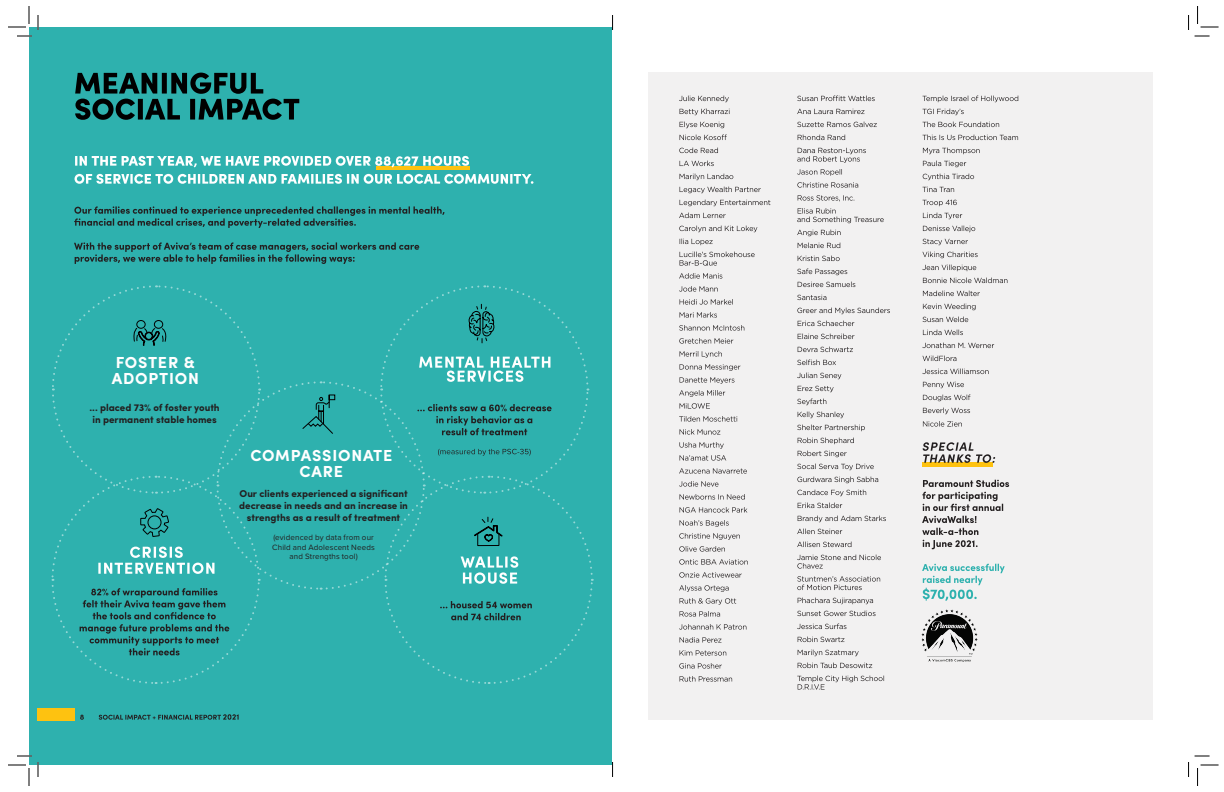
<style>
.page{position:relative;width:1224px;height:792px;background:#fff}
.page>*{position:absolute;margin:0;border:0;box-sizing:border-box;transform-origin:0 0}
.t1{font:700 16px/16px "Sofia Pro";letter-spacing:.05em;color:#fff}
.t2{font:700 10px/12px "Sofia Pro";letter-spacing:-.005em;color:#231f20;text-align:center}
.t3{font:8px/9.6px "Proxima Nova";letter-spacing:.015em;color:#231f20;text-align:center}
</style>
<div class="page">
<div style="left:29px;top:27px;width:583px;height:738px;background:#2eb1ae"></div>
<svg style="left:75px;top:73px;width:224px;height:47px"></svg>
<svg style="left:51px;top:285px;width:543px;height:399px"></svg>
<svg style="left:80px;top:715px;width:4px;height:5px"></svg>
<div style="left:37px;top:708px;width:38px;height:13px;background:#fec210"></div>
<svg style="left:99px;top:714px;width:140px;height:6px"></svg>
<hr style="left:376px;top:166px;width:93px;height:4px;background:#fec210">
<svg style="left:74px;top:242px;width:345px;height:22px"></svg>
<svg style="left:74px;top:206px;width:370px;height:22px"></svg>
<svg style="left:75px;top:174px;width:458px;height:10px"></svg>
<svg style="left:75px;top:156px;width:394px;height:11px"></svg>
<svg style="left:8px;top:6px;width:31px;height:31px"></svg>
<svg style="left:8px;top:755px;width:31px;height:31px"></svg>
<div style="left:649px;top:72px;width:504px;height:648px;background:#f2f1f1"></div>
<svg style="left:680px;top:676px;width:52px;height:6px"></svg>
<svg style="left:679px;top:663px;width:43px;height:6px"></svg>
<svg style="left:680px;top:650px;width:46px;height:6px"></svg>
<svg style="left:680px;top:637px;width:42px;height:6px"></svg>
<svg style="left:679px;top:624px;width:67px;height:6px"></svg>
<svg style="left:680px;top:611px;width:40px;height:6px"></svg>
<svg style="left:680px;top:598px;width:56px;height:7px"></svg>
<svg style="left:679px;top:585px;width:50px;height:7px"></svg>
<svg style="left:679px;top:572px;width:63px;height:6px"></svg>
<svg style="left:679px;top:559px;width:69px;height:6px"></svg>
<svg style="left:679px;top:546px;width:46px;height:6px"></svg>
<svg style="left:679px;top:533px;width:61px;height:7px"></svg>
<svg style="left:680px;top:520px;width:49px;height:7px"></svg>
<svg style="left:680px;top:507px;width:67px;height:6px"></svg>
<svg style="left:680px;top:494px;width:65px;height:6px"></svg>
<svg style="left:679px;top:481px;width:40px;height:6px"></svg>
<svg style="left:679px;top:468px;width:68px;height:6px"></svg>
<svg style="left:680px;top:455px;width:46px;height:6px"></svg>
<svg style="left:679px;top:442px;width:45px;height:7px"></svg>
<svg style="left:680px;top:429px;width:40px;height:6px"></svg>
<svg style="left:679px;top:416px;width:58px;height:6px"></svg>
<svg style="left:680px;top:403px;width:30px;height:6px"></svg>
<svg style="left:679px;top:390px;width:46px;height:7px"></svg>
<svg style="left:680px;top:377px;width:55px;height:7px"></svg>
<svg style="left:680px;top:364px;width:60px;height:7px"></svg>
<svg style="left:680px;top:351px;width:42px;height:7px"></svg>
<svg style="left:679px;top:338px;width:54px;height:6px"></svg>
<svg style="left:679px;top:325px;width:65px;height:6px"></svg>
<svg style="left:680px;top:312px;width:37px;height:6px"></svg>
<svg style="left:680px;top:299px;width:53px;height:6px"></svg>
<svg style="left:679px;top:286px;width:39px;height:6px"></svg>
<svg style="left:679px;top:273px;width:43px;height:6px"></svg>
<svg style="left:680px;top:252px;width:75px;height:14px"></svg>
<svg style="left:680px;top:239px;width:33px;height:6px"></svg>
<svg style="left:679px;top:226px;width:78px;height:6px"></svg>
<svg style="left:679px;top:213px;width:47px;height:5px"></svg>
<svg style="left:680px;top:200px;width:90px;height:6px"></svg>
<svg style="left:680px;top:187px;width:81px;height:6px"></svg>
<svg style="left:680px;top:174px;width:53px;height:6px"></svg>
<svg style="left:680px;top:161px;width:34px;height:5px"></svg>
<svg style="left:679px;top:148px;width:39px;height:5px"></svg>
<svg style="left:680px;top:135px;width:47px;height:5px"></svg>
<svg style="left:680px;top:122px;width:44px;height:6px"></svg>
<svg style="left:680px;top:109px;width:50px;height:6px"></svg>
<svg style="left:679px;top:96px;width:50px;height:6px"></svg>
<svg style="left:797px;top:676px;width:87px;height:14px"></svg>
<svg style="left:798px;top:663px;width:74px;height:5px"></svg>
<svg style="left:798px;top:650px;width:61px;height:6px"></svg>
<svg style="left:798px;top:637px;width:46px;height:5px"></svg>
<svg style="left:797px;top:624px;width:50px;height:5px"></svg>
<svg style="left:797px;top:611px;width:79px;height:5px"></svg>
<svg style="left:798px;top:598px;width:75px;height:6px"></svg>
<svg style="left:797px;top:576px;width:83px;height:14px"></svg>
<svg style="left:797px;top:555px;width:84px;height:14px"></svg>
<svg style="left:797px;top:542px;width:54px;height:5px"></svg>
<svg style="left:797px;top:529px;width:45px;height:5px"></svg>
<svg style="left:798px;top:516px;width:88px;height:6px"></svg>
<svg style="left:798px;top:503px;width:44px;height:5px"></svg>
<svg style="left:797px;top:490px;width:69px;height:6px"></svg>
<svg style="left:797px;top:477px;width:81px;height:6px"></svg>
<svg style="left:797px;top:464px;width:77px;height:6px"></svg>
<svg style="left:798px;top:451px;width:49px;height:6px"></svg>
<svg style="left:798px;top:438px;width:56px;height:6px"></svg>
<svg style="left:797px;top:425px;width:68px;height:6px"></svg>
<svg style="left:798px;top:412px;width:46px;height:6px"></svg>
<svg style="left:797px;top:399px;width:29px;height:6px"></svg>
<svg style="left:798px;top:386px;width:36px;height:6px"></svg>
<svg style="left:797px;top:373px;width:44px;height:6px"></svg>
<svg style="left:797px;top:360px;width:39px;height:5px"></svg>
<svg style="left:798px;top:347px;width:55px;height:5px"></svg>
<svg style="left:798px;top:334px;width:56px;height:5px"></svg>
<svg style="left:798px;top:321px;width:56px;height:5px"></svg>
<svg style="left:797px;top:308px;width:93px;height:6px"></svg>
<svg style="left:797px;top:295px;width:29px;height:5px"></svg>
<svg style="left:798px;top:282px;width:57px;height:5px"></svg>
<svg style="left:797px;top:269px;width:50px;height:6px"></svg>
<svg style="left:798px;top:256px;width:42px;height:5px"></svg>
<svg style="left:798px;top:243px;width:42px;height:5px"></svg>
<svg style="left:797px;top:230px;width:44px;height:6px"></svg>
<svg style="left:797px;top:208px;width:87px;height:15px"></svg>
<svg style="left:798px;top:195px;width:56px;height:6px"></svg>
<svg style="left:797px;top:182px;width:61px;height:6px"></svg>
<svg style="left:797px;top:169px;width:45px;height:7px"></svg>
<svg style="left:797px;top:148px;width:69px;height:15px"></svg>
<svg style="left:798px;top:135px;width:47px;height:5px"></svg>
<svg style="left:797px;top:122px;width:80px;height:5px"></svg>
<svg style="left:797px;top:109px;width:68px;height:5px"></svg>
<svg style="left:797px;top:96px;width:78px;height:5px"></svg>
<svg style="left:922px;top:564px;width:83px;height:37px"></svg>
<svg style="left:922px;top:480px;width:87px;height:69px"></svg>
<svg style="left:923px;top:421px;width:39px;height:6px"></svg>
<svg style="left:923px;top:408px;width:47px;height:6px"></svg>
<svg style="left:923px;top:395px;width:47px;height:6px"></svg>
<svg style="left:923px;top:382px;width:41px;height:6px"></svg>
<svg style="left:922px;top:369px;width:67px;height:5px"></svg>
<svg style="left:922px;top:356px;width:34px;height:5px"></svg>
<svg style="left:922px;top:343px;width:72px;height:5px"></svg>
<svg style="left:923px;top:330px;width:40px;height:5px"></svg>
<svg style="left:923px;top:317px;width:45px;height:5px"></svg>
<svg style="left:923px;top:304px;width:53px;height:6px"></svg>
<svg style="left:923px;top:291px;width:57px;height:5px"></svg>
<svg style="left:923px;top:278px;width:84px;height:5px"></svg>
<svg style="left:922px;top:265px;width:54px;height:6px"></svg>
<svg style="left:922px;top:252px;width:56px;height:6px"></svg>
<svg style="left:923px;top:239px;width:45px;height:6px"></svg>
<svg style="left:923px;top:226px;width:52px;height:6px"></svg>
<svg style="left:923px;top:213px;width:39px;height:6px"></svg>
<svg style="left:923px;top:200px;width:34px;height:6px"></svg>
<svg style="left:923px;top:187px;width:31px;height:5px"></svg>
<svg style="left:923px;top:174px;width:51px;height:6px"></svg>
<svg style="left:923px;top:161px;width:43px;height:6px"></svg>
<svg style="left:923px;top:148px;width:57px;height:6px"></svg>
<svg style="left:923px;top:135px;width:95px;height:5px"></svg>
<svg style="left:923px;top:122px;width:76px;height:5px"></svg>
<svg style="left:923px;top:109px;width:41px;height:6px"></svg>
<svg style="left:923px;top:96px;width:95px;height:6px"></svg>
<img style="left:921px;top:610px;width:56px;height:51px">
<div style="left:922px;top:462px;width:71px;height:5px;background:#fec210"></div>
<svg style="left:922px;top:442px;width:73px;height:21px"></svg>
<svg style="left:1195px;top:35px;width:15px;height:2px"></svg>
<svg style="left:1195px;top:755px;width:15px;height:2px"></svg>
<svg style="left:1188px;top:15px;width:1px;height:15px"></svg>
<svg style="left:1188px;top:762px;width:1px;height:15px"></svg>
<svg style="left:613px;top:15px;width:1px;height:15px"></svg>
<svg style="left:613px;top:762px;width:1px;height:15px"></svg>
<svg style="left:1197px;top:6px;width:22px;height:22px"></svg>
<svg style="left:1197px;top:764px;width:22px;height:22px"></svg>
<h1 class="t1" style="left:112px;top:353px;width:89px">FOSTER &amp;<br>ADOPTION</h1>
<p class="t2" style="left:90px;top:401px;width:132px">... placed 73% of foster youth in permanent stable homes</p>
<h1 class="t1" style="left:250px;top:446px;width:143px;text-align:center">COMPASSIONATE<br>CARE</h1>
<p class="t2" style="left:239px;top:487px;width:170px">Our clients experienced a significant decrease in needs and an increase in strengths as a result of treatment</p>
<p class="t3" style="left:272px;top:532px;width:104px">(evidenced by data from our<br>Child and Adolescent Needs and Strengths tool)</p>
</div>
